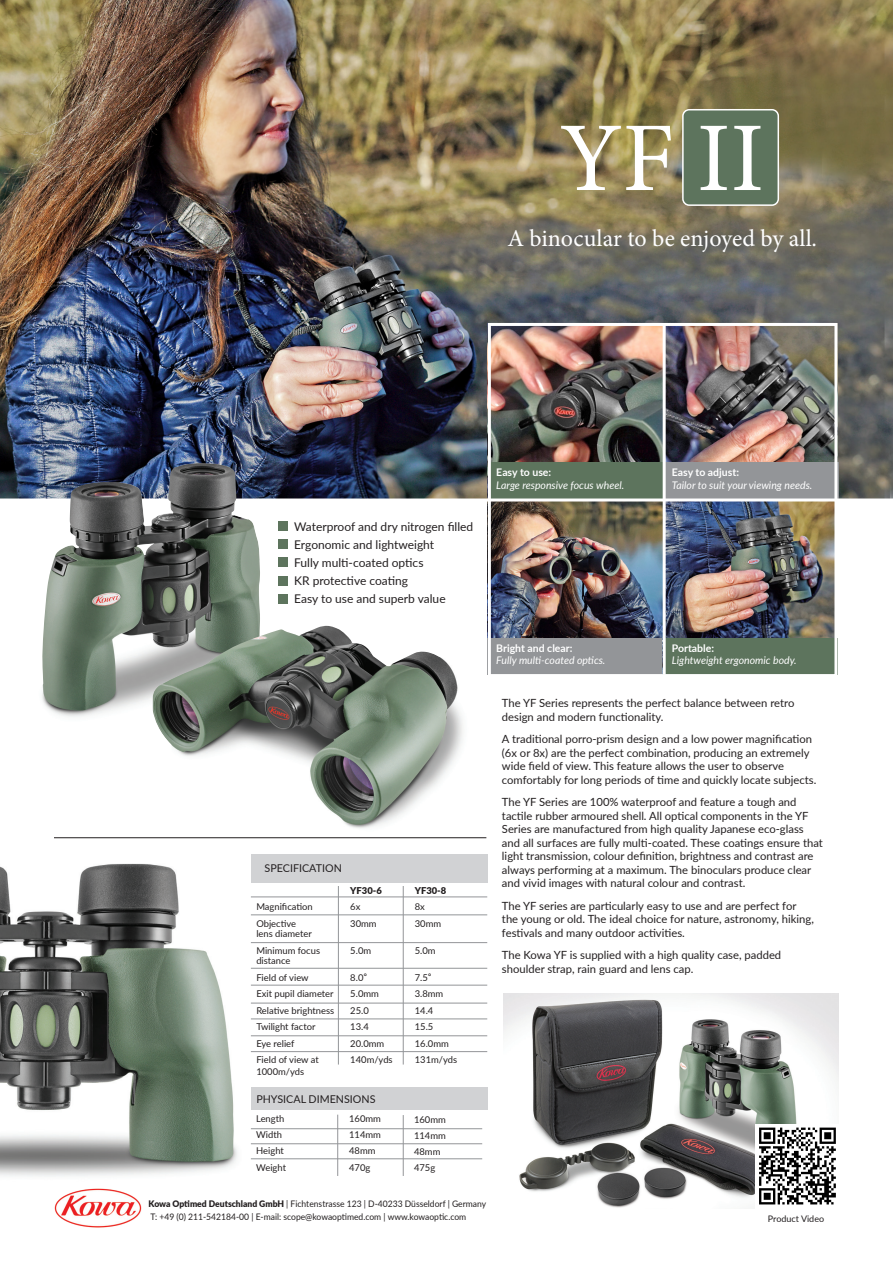
<style>
.page{position:relative;width:893px;height:1263px;background:#fff}
.page>*{position:absolute;margin:0;border:0;box-sizing:border-box;transform-origin:0 0}
.t1{font:98.7px "Minion Pro";color:#fff}
.t2{font:24px "Minion Pro";color:#fff}
.t3{font:12px "Lato";color:#231f20}
.t4{font:11.25px/13.5px "Lato";color:#231f20}
.t5{font:10.8px "Lato";color:#231f20}
.t6{font:italic 10.5px "Lato";color:#fff}
.t7{font:700 10.5px "Lato";color:#fff}
.t8{font:9.45px "Lato";color:#231f20}
.t9{font:900 9.45px "Lato";color:#231f20}
.t10{font:9px "Lato";color:#231f20;scale:.95 1}
.t11{font:9px "Lato";color:#231f20}
.s1{font-weight:900}
</style>
<div class="page">
<img style="left:0;top:0;width:893px;height:675px">
<img style="left:0;top:838px;width:237px;height:339px">
<div style="left:683px;top:110px;width:95px;height:95px;background:#5d745d;border-radius:6px"></div>
<div style="left:682px;top:109px;width:97px;height:97px;border:2px solid #fff;border-radius:6px"></div>
<img style="left:492px;top:327px;width:171px;height:135px">
<img style="left:666px;top:327px;width:167px;height:135px">
<img style="left:492px;top:501px;width:171px;height:172px">
<img style="left:666px;top:501px;width:167px;height:137px">
<div style="left:488px;top:462px;width:175px;height:36px;background:#5d745d"></div>
<div style="left:663px;top:638px;width:174px;height:37px;background:#5d745d"></div>
<div style="left:488px;top:638px;width:174px;height:37px;background:#939598"></div>
<div style="left:664px;top:462px;width:174px;height:36px;background:#939598"></div>
<hr style="left:663px;top:323px;width:3px;height:352px;background:#fff">
<div style="left:488px;top:323px;width:349px;height:354px;border:3px solid #fff"></div>
<img style="left:503px;top:993px;width:336px;height:215px">
<img style="left:755px;top:1124px;width:84px;height:84px">
<div style="left:278px;top:521px;width:10px;height:9px;background:#5d745d"></div>
<div style="left:278px;top:539px;width:10px;height:10px;background:#5d745d"></div>
<div style="left:278px;top:558px;width:10px;height:9px;background:#5d745d"></div>
<div style="left:278px;top:576px;width:10px;height:9px;background:#5d745d"></div>
<div style="left:278px;top:594px;width:10px;height:10px;background:#5d745d"></div>
<img style="left:54px;top:1188px;width:88px;height:40px">
<div style="left:251px;top:854px;width:237px;height:28px;background:#d1d2d4"></div>
<div style="left:251px;top:1088px;width:237px;height:22px;background:#d1d2d4"></div>
<hr style="left:251px;top:896px;width:236px;height:1px;background:#939598">
<hr style="left:251px;top:914px;width:236px;height:1px;background:#939598">
<hr style="left:251px;top:942px;width:236px;height:1px;background:#939598">
<hr style="left:251px;top:968px;width:236px;height:1px;background:#939598">
<hr style="left:251px;top:985px;width:236px;height:1px;background:#939598">
<hr style="left:251px;top:1003px;width:236px;height:1px;background:#939598">
<hr style="left:251px;top:1018px;width:236px;height:1px;background:#939598">
<hr style="left:251px;top:1128px;width:231px;height:1px;background:#939598">
<hr style="left:338px;top:886px;width:1px;height:178px;background:#939598">
<hr style="left:403px;top:886px;width:1px;height:178px;background:#939598">
<hr style="left:337px;top:1115px;width:1px;height:61px;background:#939598">
<hr style="left:403px;top:1115px;width:1px;height:61px;background:#939598">
<hr style="left:251px;top:1035px;width:236px;height:1px;background:#939598">
<hr style="left:251px;top:1051px;width:236px;height:1px;background:#939598">
<hr style="left:251px;top:1143px;width:231px;height:1px;background:#939598">
<hr style="left:251px;top:1158px;width:231px;height:1px;background:#939598">
<hr style="left:0;top:498px;width:893px;height:3px;background:#fff">
<img style="left:38px;top:463px;width:223px;height:254px">
<img style="left:153px;top:626px;width:325px;height:214px">
<hr style="left:54px;top:837px;width:432px;height:1px;background:#231f20">
<p class="t1" style="left:560px;top:92px;width:206px">YF II</p>
<p class="t2" style="left:507px;top:223px;width:311px">A binocular to be enjoyed by all.</p>
<p class="t3" style="left:294px;top:518px;width:181px">Waterproof and dry nitrogen filled</p>
<p class="t3" style="left:294px;top:536px;width:142px">Ergonomic and lightweight</p>
<p class="t3" style="left:294px;top:554px;width:131px">Fully multi-coated optics</p>
<p class="t3" style="left:294px;top:572px;width:115px">KR protective coating</p>
<p class="t3" style="left:294px;top:590px;width:153px">Easy to use and superb value</p>
<p class="t7" style="left:496px;top:465px;width:56px">Easy to use:</p>
<p class="t6" style="left:496px;top:478px;width:129px">Large responsive focus wheel.</p>
<p class="t7" style="left:672px;top:465px;width:69px">Easy to adjust:</p>
<p class="t6" style="left:672px;top:478px;width:142px">Tailor to suit your viewing needs.</p>
<p class="t7" style="left:496px;top:640px;width:78px">Bright and clear:</p>
<p class="t6" style="left:496px;top:653px;width:111px">Fully multi-coated optics.</p>
<p class="t7" style="left:672px;top:640px;width:44px">Portable:</p>
<p class="t6" style="left:672px;top:653px;width:126px">Lightweight ergonomic body.</p>
<p class="t5" style="left:265px;top:861px;width:79px">SPECIFICATION</p>
<p class="t9" style="left:350px;top:883px;width:33px">YF30-6</p>
<p class="t9" style="left:415px;top:883px;width:33px">YF30-8</p>
<p class="t8" style="left:256px;top:900px;width:58px">Magnification</p>
<p class="t8" style="left:350px;top:900px;width:12px">6x</p>
<p class="t8" style="left:415px;top:900px;width:12px">8x</p>
<p class="t8" style="left:256px;top:916px;width:41px">Objective</p>
<p class="t8" style="left:350px;top:916px;width:28px">30mm</p>
<p class="t8" style="left:415px;top:916px;width:28px">30mm</p>
<p class="t8" style="left:256px;top:927px;width:57px">lens diameter</p>
<p class="t8" style="left:256px;top:943px;width:65px">Minimum focus</p>
<p class="t8" style="left:350px;top:943px;width:22px">5.0m</p>
<p class="t8" style="left:415px;top:943px;width:22px">5.0m</p>
<p class="t8" style="left:256px;top:954px;width:36px">distance</p>
<p class="t8" style="left:256px;top:970px;width:54px">Field of view</p>
<p class="t8" style="left:350px;top:970px;width:18px">8.0◦</p>
<p class="t8" style="left:415px;top:970px;width:18px">7.5◦</p>
<p class="t8" style="left:256px;top:987px;width:79px">Exit pupil diameter</p>
<p class="t8" style="left:350px;top:987px;width:30px">5.0mm</p>
<p class="t8" style="left:415px;top:987px;width:30px">3.8mm</p>
<p class="t8" style="left:256px;top:1003px;width:79px">Relative brightness</p>
<p class="t8" style="left:350px;top:1003px;width:20px">25.0</p>
<p class="t8" style="left:415px;top:1003px;width:20px">14.4</p>
<p class="t8" style="left:256px;top:1020px;width:61px">Twilight factor</p>
<p class="t8" style="left:350px;top:1020px;width:20px">13.4</p>
<p class="t8" style="left:415px;top:1020px;width:20px">15.5</p>
<p class="t8" style="left:256px;top:1036px;width:40px">Eye relief</p>
<p class="t8" style="left:350px;top:1036px;width:36px">20.0mm</p>
<p class="t8" style="left:415px;top:1036px;width:36px">16.0mm</p>
<p class="t8" style="left:256px;top:1053px;width:64px">Field of view at</p>
<p class="t8" style="left:350px;top:1053px;width:44px">140m/yds</p>
<p class="t8" style="left:415px;top:1053px;width:44px">131m/yds</p>
<p class="t8" style="left:256px;top:1065px;width:49px">1000m/yds</p>
<p class="t8" style="left:256px;top:1112px;width:30px">Length</p>
<p class="t8" style="left:349px;top:1112px;width:33px">160mm</p>
<p class="t8" style="left:256px;top:1128px;width:27px">Width</p>
<p class="t8" style="left:349px;top:1128px;width:33px">114mm</p>
<p class="t8" style="left:256px;top:1144px;width:29px">Height</p>
<p class="t8" style="left:349px;top:1144px;width:28px">48mm</p>
<p class="t8" style="left:256px;top:1160px;width:31px">Weight</p>
<p class="t8" style="left:349px;top:1160px;width:23px">470g</p>
<p class="t5" style="left:256px;top:1091px;width:121px">PHYSICAL DIMENSIONS</p>
<p class="t8" style="left:414px;top:1112px;width:33px">160mm</p>
<p class="t8" style="left:414px;top:1128px;width:33px">114mm</p>
<p class="t8" style="left:414px;top:1145px;width:28px">48mm</p>
<p class="t8" style="left:414px;top:1161px;width:23px">475g</p>
<p class="t10" style="left:149px;top:1197px;width:357px"><span class="s1">Kowa Optimed Deutschland GmbH</span> | Fichtenstrasse 123 | D-40233 Düsseldorf | Germany</p>
<p class="t10" style="left:151px;top:1210px;width:334px">T: +49 (0) 211-542184-00 | E-mail: scope@kowaoptimed.com | www.kowaoptic.com</p>
<p class="t4" style="left:502px;top:696px;width:294px">The YF Series represents the perfect balance between retro design and modern functionality.</p>
<p class="t4" style="left:502px;top:732px;width:316px">A traditional porro-prism design and a low power magnification (6x or 8x) are the perfect combination, producing an extremely wide field of view. This feature allows the user to observe comfortably for long periods of time and quickly locate subjects.</p>
<p class="t4" style="left:502px;top:795px;width:322px">The YF Series are 100% waterproof and feature a tough and tactile rubber armoured shell. All optical components in the YF Series are manufactured from high quality Japanese eco-glass and all surfaces are fully multi-coated. These coatings ensure that light transmission, colour definition, brightness and contrast are always performing at a maximum. The binoculars produce clear and vivid images with natural colour and contrast.</p>
<p class="t4" style="left:502px;top:898px;width:313px">The YF series are particularly easy to use and are perfect for the young or old. The ideal choice for nature, astronomy, hiking, festivals and many outdoor activities.</p>
<p class="t4" style="left:502px;top:948px;width:281px">The Kowa YF is supplied with a high quality case, padded</p>
<p class="t4" style="left:502px;top:961px;width:193px">shoulder strap, rain guard and lens cap.</p>
<p class="t11" style="left:768px;top:1212px;width:58px">Product Video</p>
</div>
